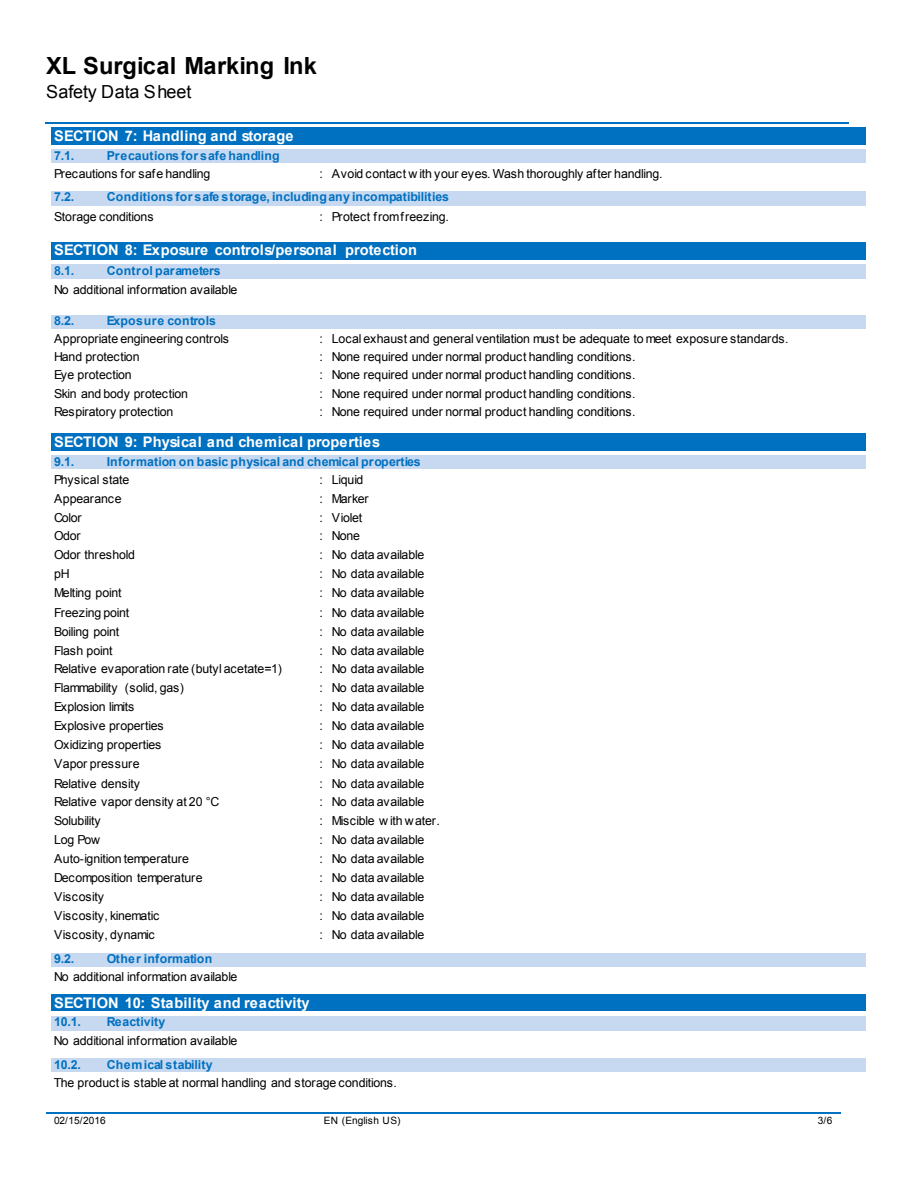
<style>
.page{position:relative;width:918px;height:1188px;background:#fff}
.page>*{position:absolute;margin:0;border:0;box-sizing:border-box;transform-origin:0 0}
.t1{font:700 23.7px "Arial";letter-spacing:.005em;color:#000}
.t2{font:18px "Arial";letter-spacing:.005em;color:#000}
.t3{font:700 14.7px "Arial";letter-spacing:.005em;color:#fff}
.t4{font:12.3px "Arial";letter-spacing:-.01em;color:#000}
.t5{font:700 12.3px "Arial";letter-spacing:-.005em;color:#0070c0}
.t6{font:700 12.3px "Arial";letter-spacing:.025em;color:#0070c0}
.t7{font:12.3px "Arial";letter-spacing:-.04em;color:#000}
.t8{font:700 12.3px "Arial";letter-spacing:.02em;color:#0070c0}
.t9{font:12.3px "Arial";letter-spacing:-.03em;color:#000}
.t10{font:12.3px "Arial";letter-spacing:.02em;color:#000}
.t11{font:10.2px "Arial";color:#000}
</style>
<div class="page">
<hr style="left:45px;top:123px;width:803px;height:1px;background:#0070c0">
<hr style="left:46px;top:1113px;width:210px;height:1px;background:#0070c0">
<hr style="left:258px;top:1113px;width:211px;height:1px;background:#0070c0">
<hr style="left:470px;top:1113px;width:296px;height:1px;background:#0070c0">
<hr style="left:767px;top:1113px;width:73px;height:1px;background:#0070c0">
<div style="left:52px;top:127px;width:814px;height:18px;background:#0070c0"></div>
<div style="left:52px;top:150px;width:814px;height:13px;background:#c6d9f1"></div>
<div style="left:52px;top:191px;width:814px;height:15px;background:#c6d9f1"></div>
<div style="left:52px;top:242px;width:814px;height:18px;background:#0070c0"></div>
<div style="left:52px;top:264px;width:814px;height:15px;background:#c6d9f1"></div>
<div style="left:52px;top:315px;width:814px;height:13px;background:#c6d9f1"></div>
<div style="left:52px;top:433px;width:814px;height:18px;background:#0070c0"></div>
<div style="left:52px;top:456px;width:814px;height:13px;background:#c6d9f1"></div>
<div style="left:52px;top:953px;width:814px;height:13px;background:#c6d9f1"></div>
<div style="left:52px;top:994px;width:814px;height:17px;background:#0070c0"></div>
<div style="left:52px;top:1016px;width:814px;height:14px;background:#c6d9f1"></div>
<div style="left:52px;top:1059px;width:814px;height:13px;background:#c6d9f1"></div>
<h1 class="t1" style="left:46px;top:50px;width:272px">XL Surgical Marking Ink</h1>
<h2 class="t2" style="left:46px;top:80px;width:147px">Safety Data Sheet</h2>
<p class="t3" style="left:54px;top:126px;width:241px">SECTION 7: Handling and storage</p>
<p class="t5" style="left:54px;top:147px;width:22px">7.1.</p>
<p class="t6" style="left:107px;top:147px;width:174px">Precautions for safe handling</p>
<p class="t4" style="left:54px;top:165px;width:158px">Precautions for safe handling</p>
<p class="t4" style="left:320px;top:165px;width:345px">: Avoid contact w ith your eyes. Wash thoroughly after handling.</p>
<p class="t5" style="left:54px;top:189px;width:22px">7.2.</p>
<p class="t5" style="left:107px;top:189px;width:344px">Conditions for safe storage, includingany incompatibilities</p>
<p class="t4" style="left:54px;top:208px;width:101px">Storage conditions</p>
<p class="t4" style="left:320px;top:208px;width:131px">: Protect fromfreezing.</p>
<p class="t3" style="left:54px;top:240px;width:365px">SECTION 8: Exposure controls/personal protection</p>
<p class="t5" style="left:54px;top:262px;width:22px">8.1.</p>
<p class="t8" style="left:107px;top:262px;width:115px">Control parameters</p>
<p class="t4" style="left:54px;top:281px;width:185px">No additional information available</p>
<p class="t5" style="left:54px;top:313px;width:22px">8.2.</p>
<p class="t6" style="left:107px;top:313px;width:111px">Exposure controls</p>
<p class="t4" style="left:54px;top:331px;width:176px">Appropriate engineering controls</p>
<p class="t4" style="left:320px;top:331px;width:471px">: Local exhaust and general ventilation must be adequate to meet exposure standards.</p>
<p class="t4" style="left:54px;top:349px;width:87px">Hand protection</p>
<p class="t4" style="left:320px;top:349px;width:318px">: None required under normal product handling conditions.</p>
<p class="t4" style="left:54px;top:367px;width:79px">Eye protection</p>
<p class="t4" style="left:320px;top:367px;width:318px">: None required under normal product handling conditions.</p>
<p class="t4" style="left:54px;top:386px;width:135px">Skin and body protection</p>
<p class="t4" style="left:320px;top:386px;width:318px">: None required under normal product handling conditions.</p>
<p class="t4" style="left:54px;top:404px;width:121px">Respiratory protection</p>
<p class="t4" style="left:320px;top:404px;width:318px">: None required under normal product handling conditions.</p>
<p class="t3" style="left:54px;top:432px;width:328px">SECTION 9: Physical and chemical properties</p>
<p class="t5" style="left:54px;top:453px;width:22px">9.1.</p>
<p class="t5" style="left:107px;top:453px;width:315px">Information on basic physical and chemical properties</p>
<p class="t4" style="left:54px;top:471px;width:77px">Physical state</p>
<p class="t4" style="left:320px;top:471px;width:46px">: Liquid</p>
<p class="t4" style="left:54px;top:491px;width:69px">Appearance</p>
<p class="t4" style="left:320px;top:491px;width:51px">: Marker</p>
<p class="t4" style="left:54px;top:510px;width:29px">Color</p>
<p class="t4" style="left:320px;top:510px;width:44px">: Violet</p>
<p class="t4" style="left:54px;top:528px;width:28px">Odor</p>
<p class="t4" style="left:320px;top:528px;width:42px">: None</p>
<p class="t4" style="left:54px;top:547px;width:83px">Odor threshold</p>
<p class="t4" style="left:320px;top:547px;width:106px">: No data available</p>
<p class="t4" style="left:54px;top:566px;width:17px">pH</p>
<p class="t4" style="left:320px;top:566px;width:106px">: No data available</p>
<p class="t4" style="left:54px;top:585px;width:69px">Melting point</p>
<p class="t4" style="left:320px;top:585px;width:106px">: No data available</p>
<p class="t4" style="left:54px;top:604px;width:77px">Freezing point</p>
<p class="t4" style="left:320px;top:604px;width:106px">: No data available</p>
<p class="t4" style="left:54px;top:623px;width:67px">Boiling point</p>
<p class="t4" style="left:320px;top:623px;width:106px">: No data available</p>
<p class="t4" style="left:54px;top:642px;width:60px">Flash point</p>
<p class="t4" style="left:320px;top:642px;width:106px">: No data available</p>
<p class="t4" style="left:54px;top:660px;width:229px">Relative evaporation rate (butyl acetate=1)</p>
<p class="t4" style="left:320px;top:660px;width:106px">: No data available</p>
<p class="t7" style="left:54px;top:680px;width:132px">Flammability (solid, gas)</p>
<p class="t4" style="left:320px;top:680px;width:106px">: No data available</p>
<p class="t7" style="left:54px;top:699px;width:82px">Explosion limits</p>
<p class="t4" style="left:320px;top:699px;width:106px">: No data available</p>
<p class="t4" style="left:54px;top:718px;width:111px">Explosive properties</p>
<p class="t4" style="left:320px;top:718px;width:106px">: No data available</p>
<p class="t4" style="left:54px;top:737px;width:109px">Oxidizing properties</p>
<p class="t4" style="left:320px;top:737px;width:106px">: No data available</p>
<p class="t4" style="left:54px;top:756px;width:87px">Vapor pressure</p>
<p class="t4" style="left:320px;top:756px;width:106px">: No data available</p>
<p class="t4" style="left:54px;top:775px;width:88px">Relative density</p>
<p class="t4" style="left:320px;top:775px;width:106px">: No data available</p>
<p class="t4" style="left:54px;top:793px;width:167px">Relative vapor density at 20 °C</p>
<p class="t4" style="left:320px;top:793px;width:106px">: No data available</p>
<p class="t9" style="left:54px;top:812px;width:48px">Solubility</p>
<p class="t4" style="left:320px;top:812px;width:122px">: Miscible w ith water.</p>
<p class="t4" style="left:54px;top:831px;width:48px">Log Pow</p>
<p class="t4" style="left:320px;top:831px;width:106px">: No data available</p>
<p class="t4" style="left:54px;top:851px;width:137px">Auto-ignition temperature</p>
<p class="t4" style="left:320px;top:851px;width:106px">: No data available</p>
<p class="t4" style="left:54px;top:870px;width:150px">Decomposition temperature</p>
<p class="t4" style="left:320px;top:870px;width:106px">: No data available</p>
<p class="t10" style="left:54px;top:889px;width:52px">Viscosity</p>
<p class="t4" style="left:320px;top:889px;width:106px">: No data available</p>
<p class="t4" style="left:54px;top:908px;width:107px">Viscosity, kinematic</p>
<p class="t4" style="left:320px;top:908px;width:106px">: No data available</p>
<p class="t4" style="left:54px;top:927px;width:102px">Viscosity, dynamic</p>
<p class="t4" style="left:320px;top:927px;width:106px">: No data available</p>
<p class="t5" style="left:54px;top:950px;width:22px">9.2.</p>
<p class="t8" style="left:107px;top:950px;width:107px">Other information</p>
<p class="t4" style="left:54px;top:969px;width:185px">No additional information available</p>
<p class="t3" style="left:54px;top:993px;width:257px">SECTION 10: Stability and reactivity</p>
<p class="t5" style="left:54px;top:1013px;width:29px">10.1.</p>
<p class="t5" style="left:107px;top:1013px;width:60px">Reactivity</p>
<p class="t4" style="left:54px;top:1033px;width:185px">No additional information available</p>
<p class="t5" style="left:54px;top:1056px;width:29px">10.2.</p>
<p class="t5" style="left:107px;top:1056px;width:107px">Chemical stability</p>
<p class="t4" style="left:54px;top:1074px;width:345px">The product is stable at normal handling and storage conditions.</p>
<p class="t11" style="left:54px;top:1114px;width:53px">02/15/2016</p>
<p class="t11" style="left:324px;top:1114px;width:78px">EN (English US)</p>
<p class="t11" style="left:818px;top:1114px;width:16px">3/6</p>
</div>
